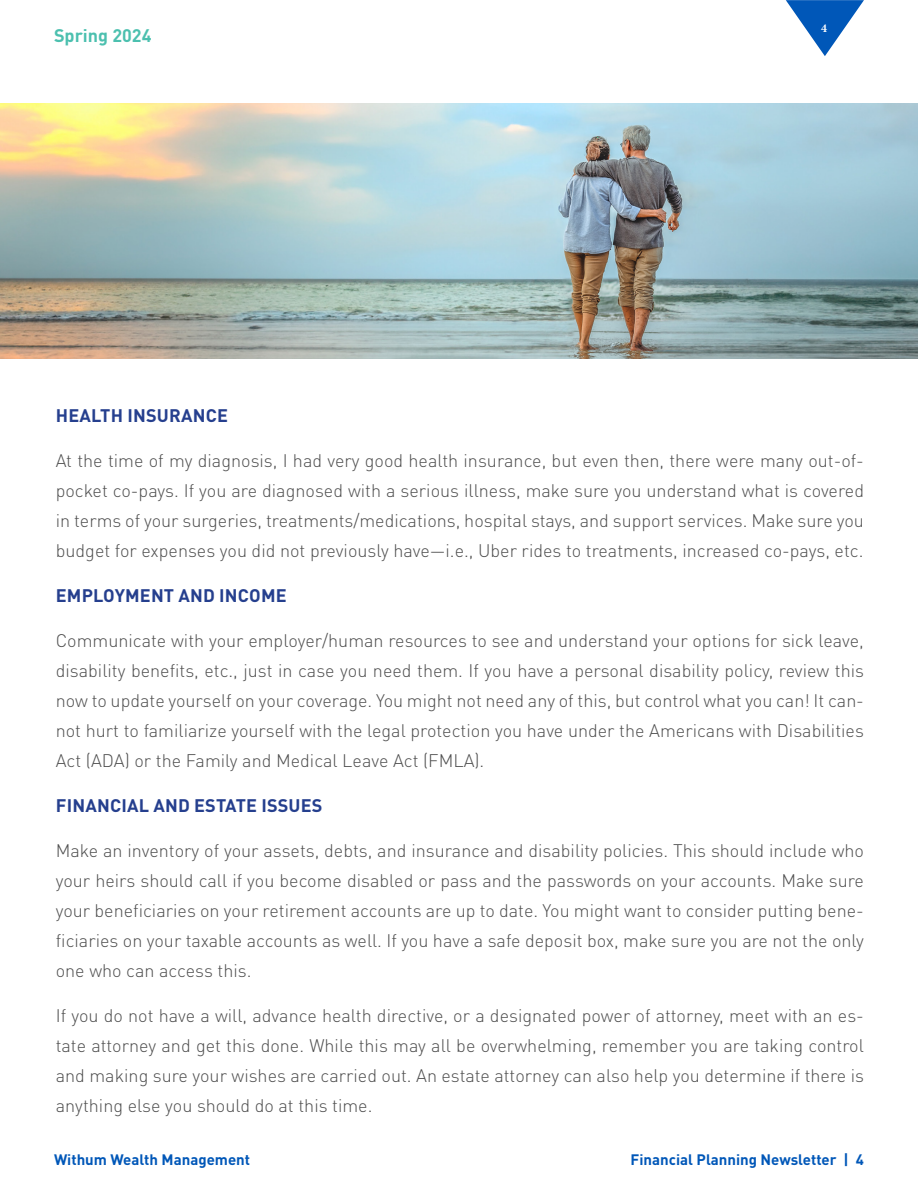
<style>
.page{position:relative;width:918px;height:1188px;background:#fff}
.page>*{position:absolute;margin:0;border:0;box-sizing:border-box;transform-origin:0 0}
.Fin_Body_Text{font:300 18px/30px "DINOT";color:#4d4d4d;text-align:justify}
.FinBody_Subhead{font:700 18px "DINOT";letter-spacing:.01em;color:#253f8e}
.t1{font:700 18px "DINOT";color:#4cc0af}
.t2{font:700 15px "DINOT";color:#0057b8}
.t3{font:700 12px "Minion Pro";color:#fff}
</style>
<div class="page">
<svg style="left:786px;top:0;width:78px;height:56px"></svg>
<img style="left:0;top:104px;width:918px;height:254px">
<p class="t1" style="left:54px;top:21px;width:99px">Spring 2024</p>
<p class="t3" style="left:821px;top:20px;width:7px">4</p>
<p class="FinBody_Subhead" style="left:56px;top:401px;width:174px">HEALTH INSURANCE</p>
<p class="Fin_Body_Text" style="left:56px;top:444px;width:810px">At the time of my diagnosis, I had very good health insurance, but even then, there were many out-of&shy;pocket co-pays. If you are diagnosed with a serious illness, make sure you understand what is covered in terms of your surgeries, treatments/medications, hospital stays, and support services. Make sure you budget for expenses you did not previously have—i.e., Uber rides to treatments, increased co-pays, etc.</p>
<p class="FinBody_Subhead" style="left:56px;top:581px;width:232px">EMPLOYMENT AND INCOME</p>
<p class="Fin_Body_Text" style="left:56px;top:624px;width:810px">Communicate with your employer/human resources to see and understand your options for sick leave, disability benefits, etc., just in case you need them. If you have a personal disability policy, review this now to update yourself on your coverage. You might not need any of this, but control what you can! It can&shy;not hurt to familiarize yourself with the legal protection you have under the Americans with Disabilities Act (ADA) or the Family and Medical Leave Act (FMLA).</p>
<p class="FinBody_Subhead" style="left:56px;top:791px;width:268px">FINANCIAL AND ESTATE ISSUES</p>
<p class="Fin_Body_Text" style="left:56px;top:834px;width:810px">Make an inventory of your assets, debts, and insurance and disability policies. This should include who your heirs should call if you become disabled or pass and the passwords on your accounts. Make sure your beneficiaries on your retirement accounts are up to date. You might want to consider putting bene&shy;ficiaries on your taxable accounts as well. If you have a safe deposit box, make sure you are not the only one who can access this.</p>
<p class="Fin_Body_Text" style="left:56px;top:999px;width:810px">If you do not have a will, advance health directive, or a designated power of attorney, meet with an es&shy;tate attorney and get this done. While this may all be overwhelming, remember you are taking control and making sure your wishes are carried out. An estate attorney can also help you determine if there is anything else you should do at this time.</p>
<p class="t2" style="left:54px;top:1148px;width:198px">Withum Wealth Management</p>
<p class="t2" style="left:631px;top:1148px;width:235px">Financial Planning Newsletter | 4</p>
</div>
